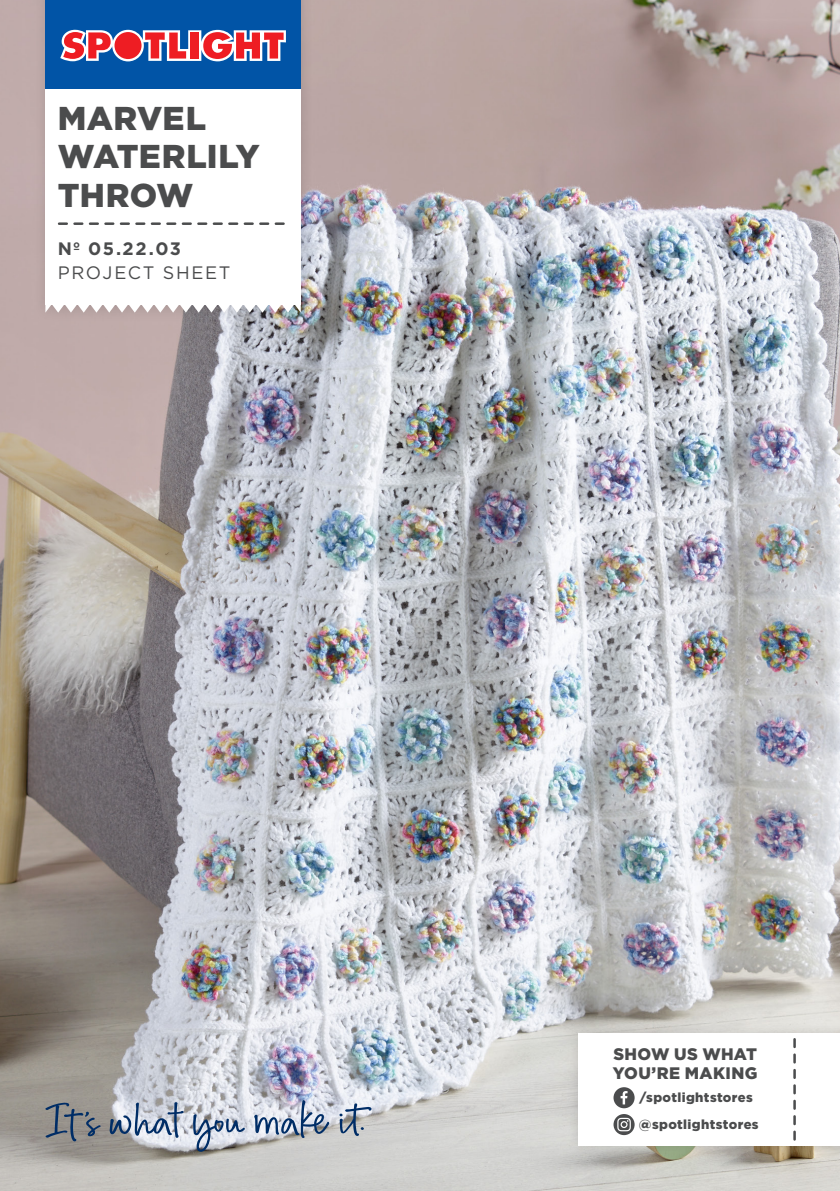
<style>
.page{position:relative;width:840px;height:1191px;background:#fff}
.page>*{position:absolute;margin:0;border:0;box-sizing:border-box;transform-origin:0 0}
.t1{font:900 33px/38.4px "Gotham";letter-spacing:.005em;color:#4b4c4d}
.t2{font:18px/24px "Gotham";letter-spacing:.095em;color:#4b4c4d}
.t3{font:900 16.6px/19.4px "Gotham";letter-spacing:.02em;color:#4b4c4d}
.t4{font:900 13px/26.8px "Gotham";letter-spacing:.025em;color:#4b4c4d}
.s1{font-weight:700}
</style>
<div class="page">
<img style="left:0;top:0;width:839px;height:1191px">
<div style="left:566px;top:1022px;width:273px;height:137px;background:#231f20;opacity:.15"></div>
<div style="left:577px;top:1033px;width:262px;height:112px;background:#fff"></div>
<svg style="left:793px;top:1039px;width:2px;height:100px"></svg>
<div style="left:613px;top:1087px;width:21px;height:21px;background:#4b4c4d;border-radius:50%"></div>
<svg style="left:620px;top:1091px;width:7px;height:13px"></svg>
<svg style="left:613px;top:1114px;width:21px;height:21px"></svg>
<svg style="left:617px;top:1117px;width:13px;height:14px"></svg>
<svg style="left:193px;top:1114px;width:52px;height:37px;background:#a2acbd"></svg>
<svg style="left:45px;top:1102px;width:56px;height:39px;background:#7c8085"></svg>
<svg style="left:109px;top:1102px;width:74px;height:35px;background:#a3afc0"></svg>
<svg style="left:339px;top:1103px;width:32px;height:33px"></svg>
<svg style="left:254px;top:1100px;width:75px;height:38px;background:#acb6c7"></svg>
<div style="left:34px;top:0;width:280px;height:324px;background:#231f20;opacity:.15"></div>
<div style="left:45px;top:0;width:255px;height:89px;background:#0154a6"></div>
<svg style="left:60px;top:30px;width:226px;height:31px;background:#c77082"></svg>
<svg style="left:45px;top:304px;width:255px;height:9px"></svg>
<div style="left:45px;top:89px;width:255px;height:215px;background:#fff"></div>
<svg style="left:59px;top:222px;width:224px;height:3px"></svg>
<p class="t1" style="left:58px;top:99px;width:203px">MARVEL<br>WATERLILY<br>THROW</p>
<p class="t2" style="left:58px;top:236px;width:174px"><span class="s1">Nº 05.22.03<br></span>PROJECT SHEET</p>
<p class="t3" style="left:612px;top:1043px;width:146px">SHOW US WHAT<br>YOU’RE MAKING</p>
<p class="t4" style="left:638px;top:1084px;width:121px">/spotlightstores @spotlightstores</p>
</div>
